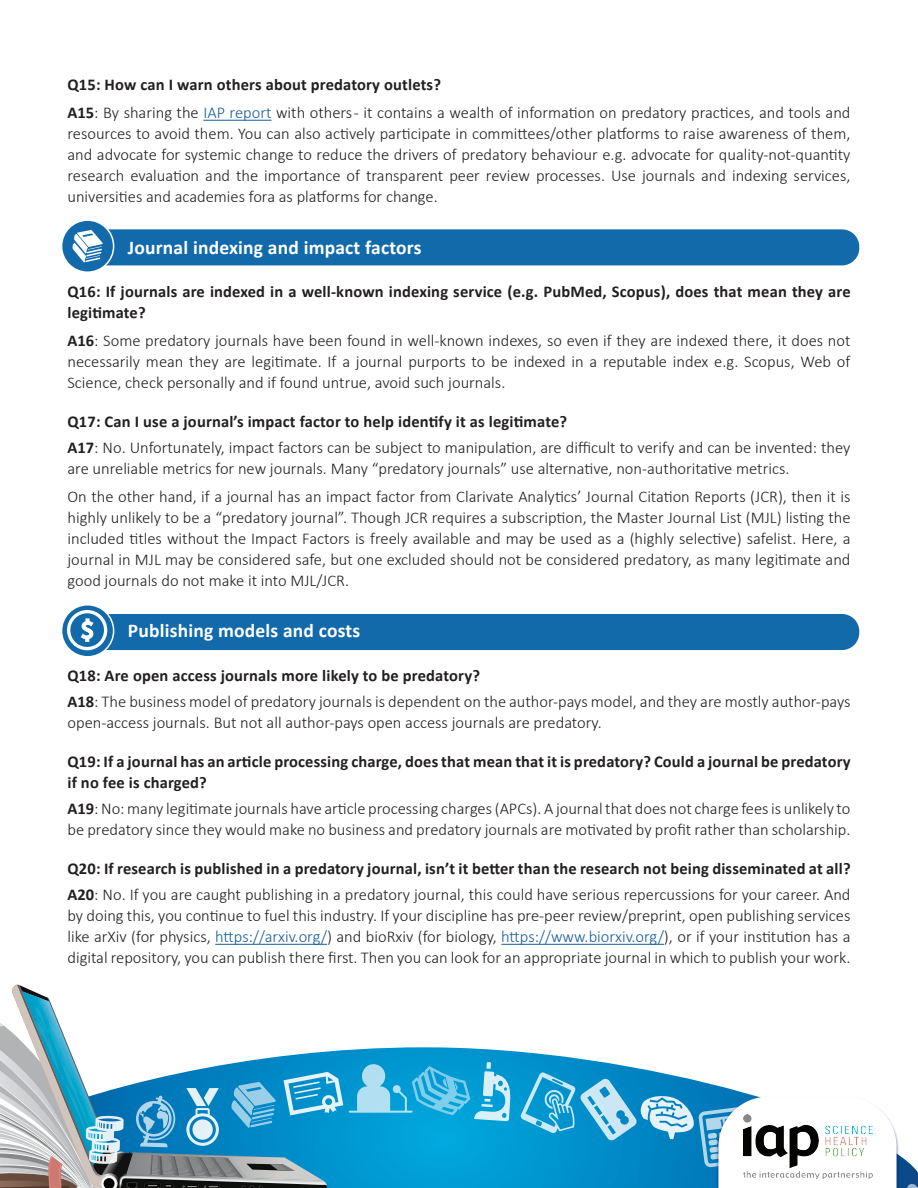
<style>
.page{position:relative;width:918px;height:1188px;background:#fff}
.page>*{position:absolute;margin:0;border:0;box-sizing:border-box;transform-origin:0 0}
.t1{font:700 19.5px "Calibri";letter-spacing:.01em;color:#fff}
.t2{font:300 16.5px/21px "Calibri";color:#231f20}
.t3{font:700 16.5px/21px "Calibri";letter-spacing:.01em;color:#231f20}
.s1{font-weight:700}
.s2{color:#175d9e}
.s3{font-weight:300}
</style>
<div class="page">
<svg style="left:343px;top:1047px;width:575px;height:141px"></svg>
<svg style="left:521px;top:1072px;width:54px;height:61px;background:#37aad8"></svg>
<svg style="left:349px;top:1062px;width:161px;height:59px;background:#3db3de"></svg>
<svg style="left:0;top:985px;width:343px;height:203px"></svg>
<svg style="left:907px;top:1184px;width:11px;height:4px"></svg>
<img style="left:897px;top:1095px;width:4px;height:93px">
<svg style="left:581px;top:1079px;width:316px;height:109px"></svg>
<img style="left:744px;top:1114px;width:129px;height:65px">
<div style="left:76px;top:614px;width:783px;height:36px;background:#126aab;border-radius:17px"></div>
<div style="left:76px;top:229px;width:783px;height:36px;background:#126aab;border-radius:17px"></div>
<svg style="left:62px;top:605px;width:52px;height:52px"></svg>
<div style="left:61px;top:604px;width:53px;height:54px;border:2px solid #fff;border-radius:50%"></div>
<div style="left:62px;top:220px;width:52px;height:52px;background:#126aab;border-radius:50%"></div>
<div style="left:61px;top:219px;width:53px;height:54px;border:2px solid #fff;border-radius:50%"></div>
<hr style="left:203px;top:120px;width:69px;height:1px;background:#175d9e">
<hr style="left:215px;top:944px;width:112px;height:1px;background:#175d9e">
<hr style="left:501px;top:944px;width:163px;height:1px;background:#175d9e">
<svg style="left:67px;top:610px;width:40px;height:40px"></svg>
<svg style="left:72px;top:230px;width:31px;height:32px"></svg>
<p class="t2" style="left:68px;top:71px;width:785px;line-height:27.8px"><span class="s1">Q15: How can I warn others about predatory outlets?<br>A15</span>: By sharing the <span class="s2">IAP report</span> with others - it contains a wealth of information on predatory practices, and tools and</p>
<p class="t2" style="left:68px;top:123px;width:785px;text-align:justify">resources to avoid them. You can also actively participate in committees/other platforms to raise awareness of them, and advocate for systemic change to reduce the drivers of predatory behaviour e.g. advocate for quality-not-quantity research evaluation and the importance of transparent peer review processes. Use journals and indexing services, universities and academies fora as platforms for change.</p>
<p class="t1" style="left:128px;top:234px;width:295px">Journal indexing and impact factors</p>
<p class="t3" style="left:68px;top:281px;width:785px">Q16: If journals are indexed in a well-known indexing service (e.g. PubMed, Scopus), does that mean they are legitimate?</p>
<p class="t2" style="left:68px;top:330px;width:785px;text-align:justify"><span class="s1">A16</span>: Some predatory journals have been found in well-known indexes, so even if they are indexed there, it does not necessarily mean they are legitimate. If a journal purports to be indexed in a reputable index e.g. Scopus, Web of Science, check personally and if found untrue, avoid such journals.</p>
<p class="t2" style="left:68px;top:408px;width:785px;line-height:26.4px"><span class="s1">Q17: Can I use a journal’s impact factor to help identify it as legitimate?<br>A17</span>: No. Unfortunately, impact factors can be subject to manipulation, are difficult to verify and can be invented: they</p>
<p class="t2" style="left:68px;top:454px;width:785px;line-height:27.8px">are unreliable metrics for new journals. Many “predatory journals” use alternative, non-authoritative metrics.<br>On the other hand, if a journal has an impact factor from Clarivate Analytics’ Journal Citation Reports (JCR), then it is</p>
<p class="t2" style="left:68px;top:507px;width:785px;text-align:justify">highly unlikely to be a “predatory journal”. Though JCR requires a subscription, the Master Journal List (MJL) listing the included titles without the Impact Factors is freely available and may be used as a (highly selective) safelist. Here, a journal in MJL may be considered safe, but one excluded should not be considered predatory, as many legitimate and good journals do not make it into MJL/JCR.</p>
<p class="t1" style="left:128px;top:617px;width:234px">Publishing models and costs</p>
<p class="t2" style="left:68px;top:662px;width:785px;line-height:26.4px"><span class="s1">Q18: Are open access journals more likely to be predatory?<br>A18</span>: The business model of predatory journals is dependent on the author-pays model, and they are mostly author-pays</p>
<p class="t2" style="left:68px;top:712px;width:536px">open-access journals. But not all author-pays open access journals are predatory.</p>
<p class="t3" style="left:68px;top:750px;width:785px">Q19: If a journal has an article processing charge, does that mean that it is predatory? Could a journal be predatory if no fee is charged?</p>
<p class="t2" style="left:68px;top:798px;width:785px"><span class="s1">A19</span>: No: many legitimate journals have article processing charges (APCs). A journal that does not charge fees is unlikely to be predatory since they would make no business and predatory journals are motivated by profit rather than scholarship.</p>
<p class="t3" style="left:68px;top:855px;width:785px;line-height:26.4px">Q20: If research is published in a predatory journal, isn’t it better than the research not being disseminated at all?<br>A20<span class="s3">: No. If you are caught publishing in a predatory journal, this could have serious repercussions for your career. And</span></p>
<p class="t2" style="left:67px;top:905px;width:785px;text-align:justify">by doing this, you continue to fuel this industry. If your discipline has pre-peer review/preprint, open publishing services like arXiv (for physics, <span class="s2">https://arxiv.org/</span>) and bioRxiv (for biology, <span class="s2">https://www.biorxiv.org/</span>), or if your institution has a digital repository, you can publish there first. Then you can look for an appropriate journal in which to publish your work.</p>
</div>
